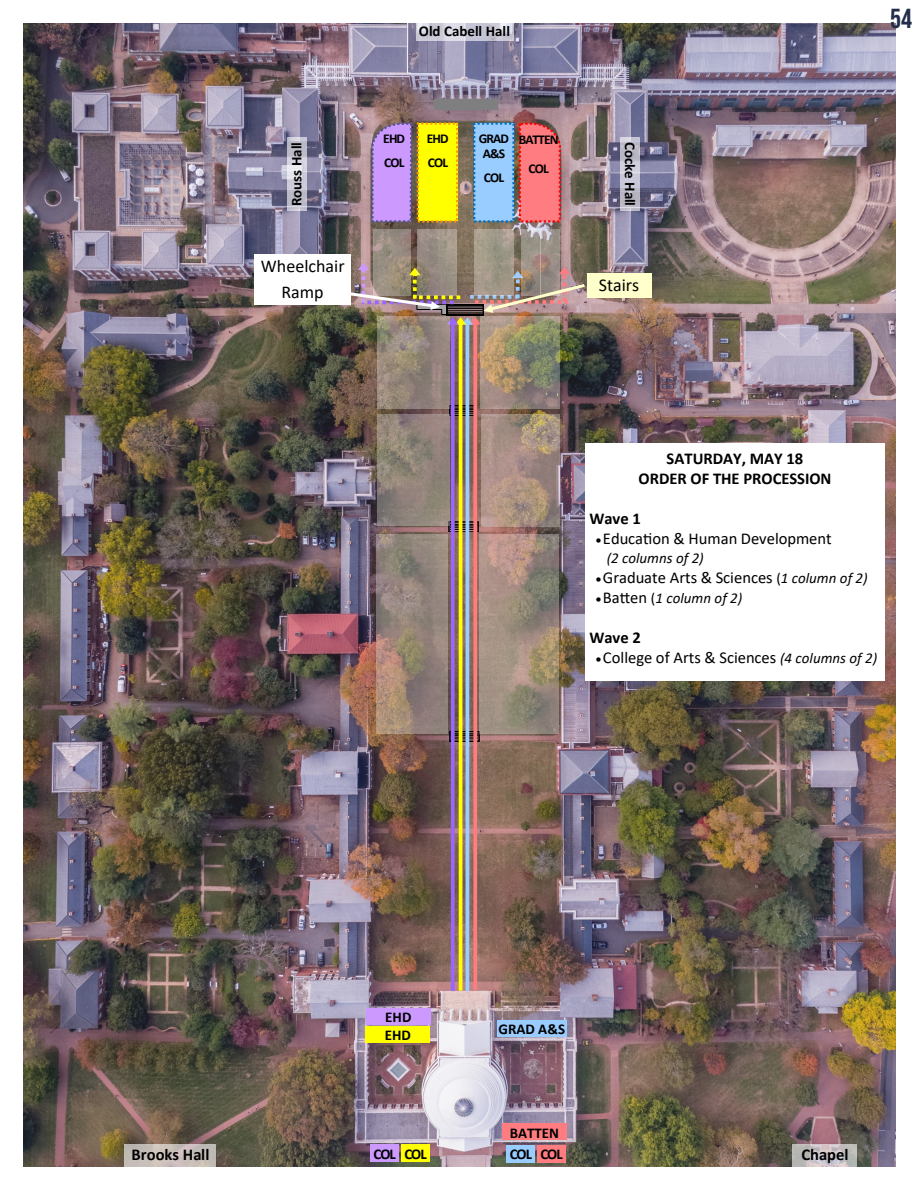
<style>
.page{position:relative;width:918px;height:1188px;background:#fff}
.page>*{position:absolute;margin:0;border:0;box-sizing:border-box;transform-origin:0 0}
.t1{font:27.45px "Bebas Neue";color:#232d4b}
.t2{font:18px/26.1px "Calibri";color:#000;text-align:center}
.t3{font:16.5px "Calibri";color:#000}
.Page3{font:700 16.5px/20.1px "Calibri";color:#000;text-align:center}
.Page3-2{font:700 15px "Calibri";color:#000}
.t4{font:italic 15px "Calibri";letter-spacing:.005em;color:#000}
.Page3-3{font:700 13.5px/15px "Calibri";letter-spacing:-.06em;color:#000}
.s1{font-size:15px}
.s2{font-style:italic;font-size:15px}
.s3{font-style:normal;font-size:16.5px}
.s4{font-style:normal}
</style>
<div class="page">
<img style="left:24px;top:24px;width:872px;height:1142px">
<div style="left:585px;top:444px;width:300px;height:237px;background:#fff"></div>
<div style="left:620px;top:138px;width:19px;height:73px;background:#fff;opacity:.6"></div>
<div style="left:287px;top:138px;width:20px;height:73px;background:#fff;opacity:.6"></div>
<div style="left:416px;top:22px;width:98px;height:19px;background:#fff;opacity:.6"></div>
<div style="left:435px;top:99px;width:63px;height:11px;background:#7f7f7f"></div>
<div style="left:541px;top:229px;width:19px;height:66px;background:#fff;opacity:.3"></div>
<div style="left:521px;top:229px;width:19px;height:66px;background:#fff;opacity:.3"></div>
<div style="left:494px;top:229px;width:19px;height:66px;background:#fff;opacity:.3"></div>
<div style="left:474px;top:229px;width:19px;height:66px;background:#fff;opacity:.3"></div>
<div style="left:438px;top:229px;width:19px;height:66px;background:#fff;opacity:.3"></div>
<div style="left:418px;top:229px;width:19px;height:66px;background:#fff;opacity:.3"></div>
<div style="left:392px;top:229px;width:19px;height:66px;background:#fff;opacity:.3"></div>
<div style="left:373px;top:229px;width:18px;height:66px;background:#fff;opacity:.3"></div>
<div style="left:125px;top:1144px;width:91px;height:22px;background:#fff;opacity:.6"></div>
<div style="left:793px;top:1144px;width:64px;height:22px;background:#fff;opacity:.6"></div>
<div style="left:537px;top:1145px;width:28px;height:17px;background:#ff7c80"></div>
<div style="left:507px;top:1145px;width:28px;height:17px;background:#9cf"></div>
<div style="left:474px;top:124px;width:40px;height:97px;background:#9cf"></div>
<div style="left:473px;top:122px;width:42px;height:101px;border:2px dashed #0070c0"></div>
<div style="left:418px;top:124px;width:39px;height:97px;background:#ff0"></div>
<div style="left:417px;top:122px;width:41px;height:101px;border:2px dashed #f90"></div>
<svg style="left:370px;top:121px;width:44px;height:103px;background:#b68cdd"></svg>
<svg style="left:518px;top:121px;width:44px;height:103px;background:#ee7275"></svg>
<div style="left:401px;top:1144px;width:28px;height:18px;background:#ff0"></div>
<div style="left:370px;top:1144px;width:28px;height:18px;background:#c9f"></div>
<div style="left:366px;top:1026px;width:64px;height:17px;background:#ff0"></div>
<div style="left:497px;top:1020px;width:70px;height:17px;background:#9cf"></div>
<div style="left:366px;top:1008px;width:65px;height:16px;background:#c9f"></div>
<div style="left:502px;top:1124px;width:65px;height:16px;background:#ff7c80"></div>
<div style="left:254px;top:254px;width:97px;height:51px;background:#fff"></div>
<div style="left:587px;top:273px;width:64px;height:25px;background:#ffc"></div>
<img style="left:336px;top:263px;width:249px;height:728px">
<p class="Page3-2" style="left:290px;top:206px;width:65px;rotate:-90deg">Rouss Hall</p>
<p class="t2" style="left:261px;top:254px;width:85px">Wheelchair<br>Ramp</p>
<p class="Page3-2" style="left:419px;top:25px;width:93px">Old Cabell Hall</p>
<p class="Page3-3" style="left:383px;top:132px;width:23px">EHD</p>
<p class="Page3-3" style="left:384px;top:156px;width:22px">COL</p>
<p class="Page3-3" style="left:427px;top:132px;width:23px">EHD</p>
<p class="Page3-3" style="left:428px;top:156px;width:22px">COL</p>
<p class="Page3-3" style="left:479px;top:132px;width:32px">GRAD<br>A&amp;S</p>
<p class="Page3-3" style="left:484px;top:171px;width:22px">COL</p>
<p class="Page3-3" style="left:519px;top:133px;width:42px">BATTEN</p>
<p class="Page3-3" style="left:529px;top:162px;width:22px">COL</p>
<p class="Page3-2" style="left:636px;top:142px;width:66px;rotate:90deg">Cocke Hall</p>
<p class="t2" style="left:599px;top:273px;width:42px">Stairs</p>
<h1 class="t1" style="left:890px;top:3px;width:23px">54</h1>
<p class="Page3" style="left:639px;top:450px;width:194px">SATURDAY, MAY 18<br>ORDER OF THE PROCESSION</p>
<p class="Page3" style="left:589px;top:510px;width:53px">Wave 1</p>
<p class="t3" style="left:596px;top:532px;width:238px">•Education &amp; Human Development</p>
<p class="t4" style="left:607px;top:552px;width:99px">(2 columns of 2)</p>
<p class="t3" style="left:596px;top:570px;width:273px">•Graduate Arts &amp; Sciences <span class="s1">(</span><span class="s2">1 column of 2)</span></p>
<p class="t4" style="left:596px;top:592px;width:148px">•<span class="s3">Batten</span> <span class="s4">(</span>1 column of 2)</p>
<p class="Page3" style="left:589px;top:629px;width:53px">Wave 2</p>
<p class="t3" style="left:596px;top:651px;width:283px">•College of Arts &amp; Sciences <span class="s2">(4 columns of 2)</span></p>
<p class="Page3-2" style="left:385px;top:1011px;width:28px">EHD</p>
<p class="Page3-2" style="left:385px;top:1029px;width:28px">EHD</p>
<p class="Page3-2" style="left:499px;top:1023px;width:68px">GRAD A&amp;S</p>
<p class="Page3-2" style="left:510px;top:1127px;width:51px">BATTEN</p>
<p class="Page3" style="left:132px;top:1146px;width:79px">Brooks Hall</p>
<p class="Page3-2" style="left:510px;top:1148px;width:24px">COL</p>
<p class="Page3-2" style="left:540px;top:1148px;width:24px">COL</p>
<p class="Page3" style="left:802px;top:1146px;width:48px">Chapel</p>
<p class="Page3-2" style="left:374px;top:1147px;width:55px">COL COL</p>
</div>
